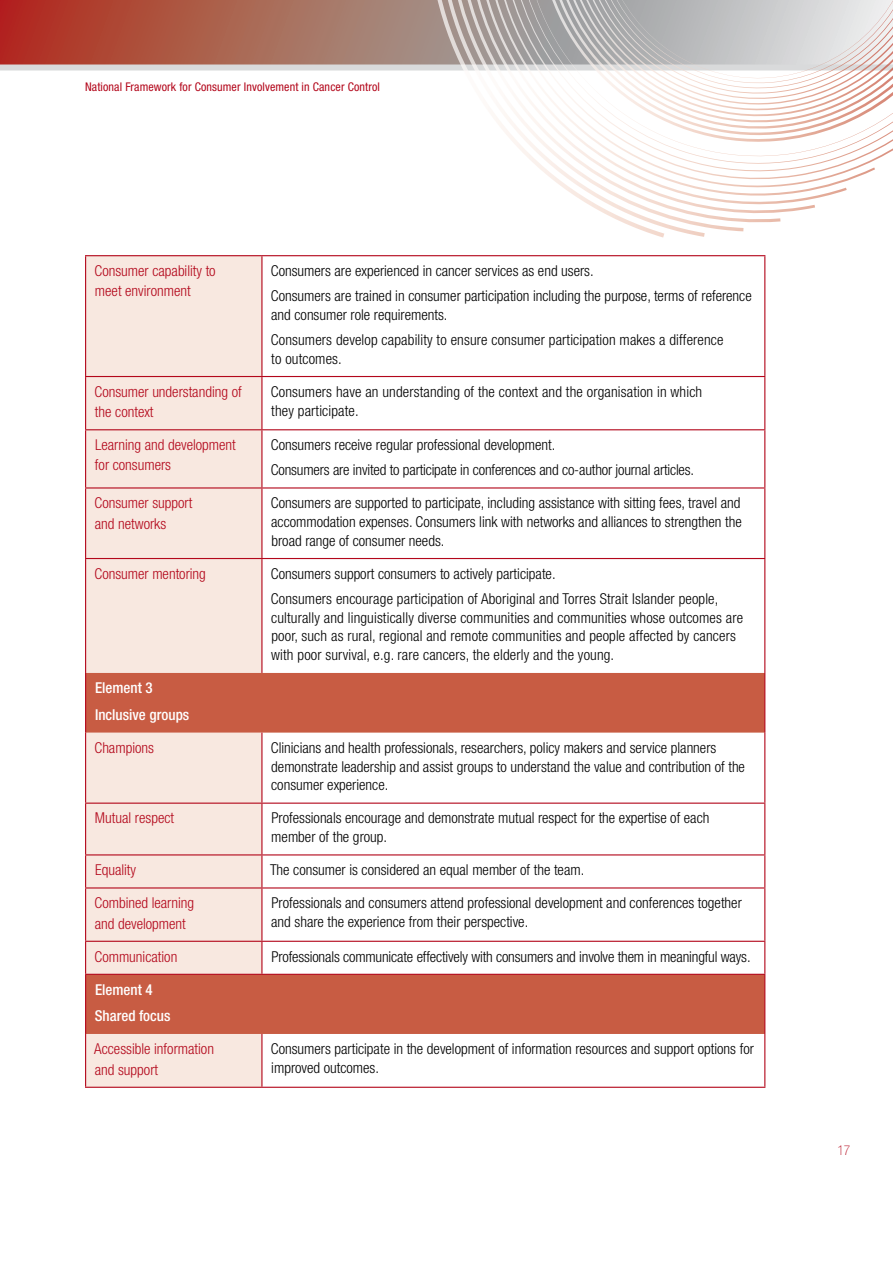
<style>
.page{position:relative;width:893px;height:1263px;background:#fff}
.page>*{position:absolute;margin:0;border:0;box-sizing:border-box;transform-origin:0 0}
.table_body{font:300 condensed 15px/18.8px "Helvetica Neue LT";color:#000}
.table_subhead{font:300 condensed 15px/20.2px "Helvetica Neue LT";color:#b3071b}
.table_subhead_white{font:500 condensed 15px "Helvetica Neue LT";color:#fff}
.t1{font:100 condensed 13.5px "Helvetica Neue LT";color:#b3071b}
.t2{font:condensed 12px "Helvetica Neue LT";letter-spacing:.01em;color:#b3071b}
</style>
<div class="page">
<svg style="left:0;top:0;width:404px;height:64px;background:#ab5b4b"></svg>
<div style="left:0;top:64px;width:893px;height:6px;background:#d9dadb"></div>
<svg style="left:404px;top:0;width:259px;height:238px"></svg>
<svg style="left:417px;top:0;width:326px;height:237px"></svg>
<svg style="left:430px;top:0;width:314px;height:231px"></svg>
<svg style="left:442px;top:0;width:302px;height:230px"></svg>
<svg style="left:454px;top:0;width:327px;height:226px"></svg>
<svg style="left:465px;top:0;width:350px;height:214px"></svg>
<svg style="left:476px;top:0;width:357px;height:204px"></svg>
<svg style="left:486px;top:0;width:361px;height:194px"></svg>
<svg style="left:496px;top:0;width:369px;height:184px"></svg>
<svg style="left:505px;top:0;width:370px;height:174px"></svg>
<svg style="left:514px;top:0;width:367px;height:165px"></svg>
<svg style="left:523px;top:0;width:370px;height:157px"></svg>
<div style="left:86px;top:256px;width:175px;height:831px;background:#f8e8e0"></div>
<svg style="left:86px;top:673px;width:678px;height:361px"></svg>
<hr style="left:85px;top:255px;width:177px;height:1px;background:#b3071b">
<hr style="left:262px;top:255px;width:503px;height:1px;background:#b3071b">
<hr style="left:85px;top:376px;width:177px;height:1px;background:#b3071b">
<hr style="left:262px;top:376px;width:503px;height:1px;background:#b3071b">
<hr style="left:85px;top:429px;width:177px;height:1px;background:#b3071b">
<hr style="left:262px;top:429px;width:503px;height:1px;background:#b3071b">
<hr style="left:85px;top:487px;width:177px;height:1px;background:#b3071b">
<hr style="left:262px;top:487px;width:503px;height:1px;background:#b3071b">
<hr style="left:85px;top:558px;width:177px;height:1px;background:#b3071b">
<hr style="left:262px;top:558px;width:503px;height:1px;background:#b3071b">
<hr style="left:85px;top:802px;width:177px;height:2px;background:#b3071b">
<hr style="left:262px;top:802px;width:503px;height:2px;background:#b3071b">
<hr style="left:85px;top:854px;width:177px;height:1px;background:#b3071b">
<hr style="left:262px;top:854px;width:503px;height:1px;background:#b3071b">
<hr style="left:85px;top:887px;width:177px;height:1px;background:#b3071b">
<hr style="left:262px;top:887px;width:503px;height:1px;background:#b3071b">
<hr style="left:85px;top:1087px;width:177px;height:1px;background:#b3071b">
<hr style="left:262px;top:1087px;width:503px;height:1px;background:#b3071b">
<hr style="left:85px;top:256px;width:1px;height:120px;background:#b3071b">
<hr style="left:85px;top:377px;width:1px;height:52px;background:#b3071b">
<hr style="left:85px;top:430px;width:1px;height:57px;background:#b3071b">
<hr style="left:85px;top:488px;width:1px;height:70px;background:#b3071b">
<hr style="left:85px;top:559px;width:1px;height:114px;background:#b3071b">
<hr style="left:85px;top:733px;width:1px;height:69px;background:#b3071b">
<hr style="left:85px;top:804px;width:1px;height:50px;background:#b3071b">
<hr style="left:85px;top:855px;width:1px;height:32px;background:#b3071b">
<hr style="left:85px;top:888px;width:1px;height:53px;background:#b3071b">
<hr style="left:85px;top:1034px;width:1px;height:53px;background:#b3071b">
<hr style="left:261px;top:1034px;width:1px;height:53px;background:#b3071b">
<hr style="left:764px;top:1034px;width:1px;height:53px;background:#b3071b">
<hr style="left:261px;top:733px;width:1px;height:69px;background:#b3071b">
<hr style="left:764px;top:733px;width:1px;height:69px;background:#b3071b">
<hr style="left:261px;top:804px;width:1px;height:50px;background:#b3071b">
<hr style="left:764px;top:804px;width:1px;height:50px;background:#b3071b">
<hr style="left:261px;top:855px;width:1px;height:32px;background:#b3071b">
<hr style="left:764px;top:855px;width:1px;height:32px;background:#b3071b">
<hr style="left:261px;top:888px;width:1px;height:53px;background:#b3071b">
<hr style="left:764px;top:888px;width:1px;height:53px;background:#b3071b">
<hr style="left:261px;top:256px;width:1px;height:120px;background:#b3071b">
<hr style="left:764px;top:256px;width:1px;height:120px;background:#b3071b">
<hr style="left:261px;top:377px;width:1px;height:52px;background:#b3071b">
<hr style="left:764px;top:377px;width:1px;height:52px;background:#b3071b">
<hr style="left:261px;top:430px;width:1px;height:57px;background:#b3071b">
<hr style="left:764px;top:430px;width:1px;height:57px;background:#b3071b">
<hr style="left:261px;top:488px;width:1px;height:70px;background:#b3071b">
<hr style="left:764px;top:488px;width:1px;height:70px;background:#b3071b">
<hr style="left:261px;top:559px;width:1px;height:114px;background:#b3071b">
<hr style="left:764px;top:559px;width:1px;height:114px;background:#b3071b">
<hr style="left:85px;top:673px;width:1px;height:60px;background:#b3071b">
<hr style="left:764px;top:673px;width:1px;height:60px;background:#b3071b">
<hr style="left:85px;top:975px;width:1px;height:59px;background:#b3071b">
<hr style="left:764px;top:975px;width:1px;height:59px;background:#b3071b">
<hr style="left:85px;top:941px;width:177px;height:1px;background:#b3071b">
<hr style="left:85px;top:942px;width:1px;height:32px;background:#b3071b">
<hr style="left:262px;top:941px;width:503px;height:1px;background:#b3071b">
<hr style="left:261px;top:942px;width:1px;height:32px;background:#b3071b">
<hr style="left:764px;top:942px;width:1px;height:32px;background:#b3071b">
<hr style="left:85px;top:974px;width:177px;height:1px;background:#b3071b">
<hr style="left:262px;top:974px;width:503px;height:1px;background:#b3071b">
<p class="t2" style="left:85px;top:80px;width:296px">National Framework for Consumer Involvement in Cancer Control</p>
<p class="table_subhead" style="left:95px;top:260px;width:123px">Consumer capability to meet environment</p>
<p class="table_body" style="left:271px;top:261px;width:324px">Consumers are experienced in cancer services as end users.</p>
<p class="table_body" style="left:271px;top:286px;width:482px">Consumers are trained in consumer participation including the purpose, terms of reference and consumer role requirements.</p>
<p class="table_body" style="left:271px;top:330px;width:454px">Consumers develop capability to ensure consumer participation makes a difference to outcomes.</p>
<p class="table_subhead" style="left:95px;top:381px;width:149px">Consumer understanding of the context</p>
<p class="table_body" style="left:271px;top:382px;width:433px">Consumers have an understanding of the context and the organisation in which they participate.</p>
<p class="table_subhead" style="left:95px;top:435px;width:142px">Learning and development for consumers</p>
<p class="table_body" style="left:271px;top:435px;width:286px">Consumers receive regular professional development.</p>
<p class="table_body" style="left:271px;top:460px;width:425px">Consumers are invited to participate in conferences and co-author journal articles.</p>
<p class="table_subhead" style="left:95px;top:493px;width:99px">Consumer support and networks</p>
<p class="table_body" style="left:271px;top:493px;width:472px;text-align:justify">Consumers are supported to participate, including assistance with sitting fees, travel and accommodation expenses. Consumers link with networks and alliances to strengthen the broad range of consumer needs.</p>
<p class="table_subhead" style="left:95px;top:563px;width:113px">Consumer mentoring</p>
<p class="table_body" style="left:271px;top:564px;width:286px">Consumers support consumers to actively participate.</p>
<p class="table_body" style="left:271px;top:589px;width:474px">Consumers encourage participation of Aboriginal and Torres Strait Islander people, culturally and linguistically diverse communities and communities whose outcomes are poor, such as rural, regional and remote communities and people affected by cancers with poor survival, e.g. rare cancers, the elderly and the young.</p>
<p class="table_subhead_white" style="left:95px;top:679px;width:59px">Element 3</p>
<p class="table_subhead_white" style="left:95px;top:705px;width:96px">Inclusive groups</p>
<p class="table_subhead" style="left:95px;top:737px;width:61px">Champions</p>
<p class="table_body" style="left:271px;top:738px;width:476px">Clinicians and health professionals, researchers, policy makers and service planners demonstrate leadership and assist groups to understand the value and contribution of the consumer experience.</p>
<p class="table_subhead" style="left:95px;top:808px;width:81px">Mutual respect</p>
<p class="table_body" style="left:271px;top:809px;width:440px">Professionals encourage and demonstrate mutual respect for the expertise of each member of the group.</p>
<p class="table_subhead" style="left:95px;top:860px;width:43px">Equality</p>
<p class="table_body" style="left:270px;top:860px;width:316px">The consumer is considered an equal member of the team.</p>
<p class="table_subhead" style="left:95px;top:893px;width:101px">Combined learning and development</p>
<p class="table_body" style="left:271px;top:893px;width:472px">Professionals and consumers attend professional development and conferences together and share the experience from their perspective.</p>
<p class="table_subhead" style="left:95px;top:946px;width:84px">Communication</p>
<p class="table_body" style="left:271px;top:947px;width:481px">Professionals communicate effectively with consumers and involve them in meaningful ways.</p>
<p class="table_subhead_white" style="left:95px;top:980px;width:59px">Element 4</p>
<p class="table_subhead_white" style="left:95px;top:1007px;width:77px">Shared focus</p>
<p class="table_subhead" style="left:94px;top:1039px;width:121px">Accessible information and support</p>
<p class="table_body" style="left:271px;top:1039px;width:485px">Consumers participate in the development of information resources and support options for improved outcomes.</p>
<p class="t1" style="left:837px;top:1142px;width:14px">17</p>
</div>
